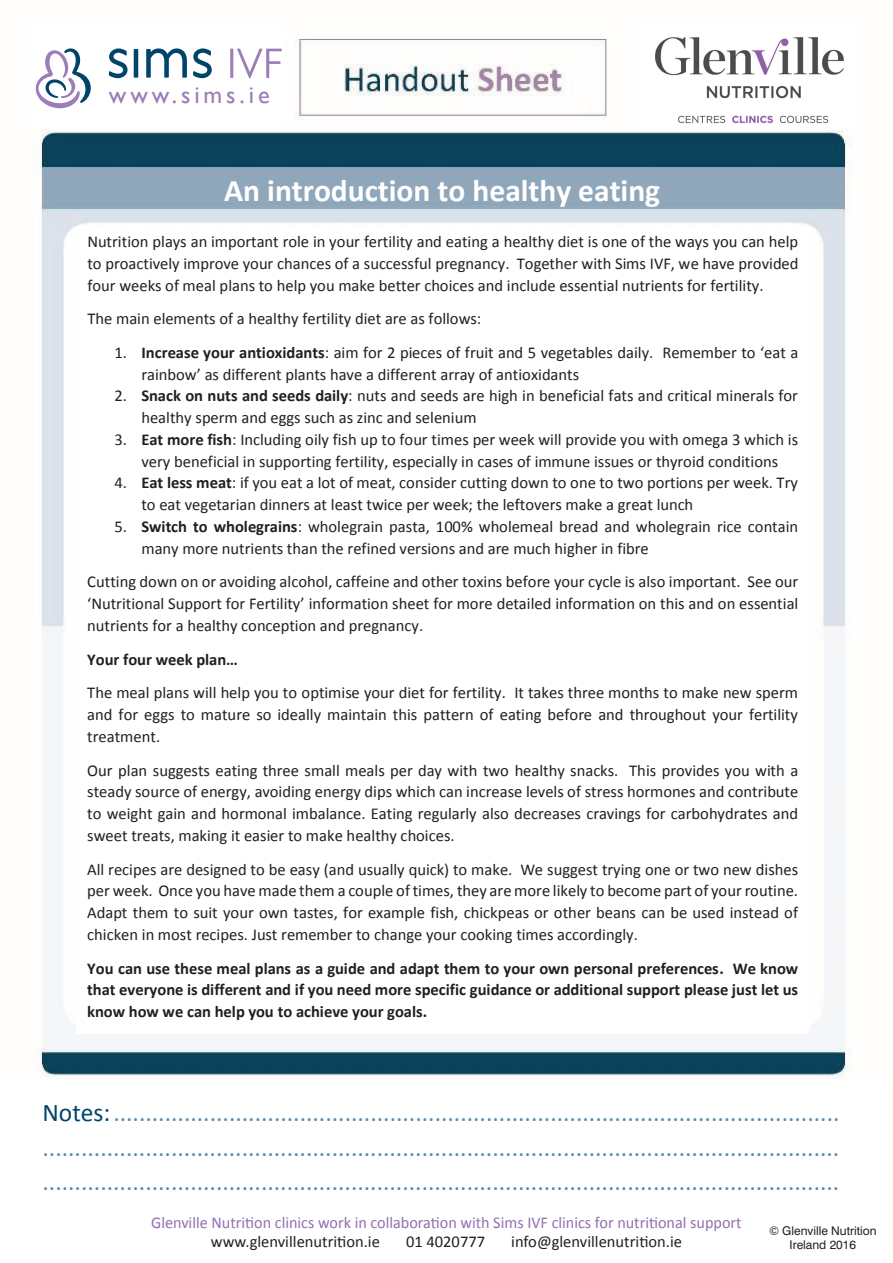
<style>
.page{position:relative;width:893px;height:1263px;background:#fff}
.page>*{position:absolute;margin:0;border:0;box-sizing:border-box;transform-origin:0 0}
.t1{font:700 31.5px "Calibri";color:#fff}
.t2{font:25.5px/34.5px "Calibri";color:#568aab;text-align:justify}
.t3{font:24.45px "Gill Sans";letter-spacing:.16em;color:#9b7db8}
.t4{font:16.5px/21.8px "Calibri";color:#231f20;text-align:justify}
.t5{font:700 16.5px/21.8px "Calibri";letter-spacing:-.005em;color:#231f20;text-align:justify}
.t6{font:16.5px "Calibri";color:#936fb0}
.t7{font:12px/14.4px "Swiss 721 BT";color:#231f20;text-align:center}
.s1{font-weight:700}
.s2{color:#00446a}
</style>
<div class="page">
<img style="left:39px;top:39px;width:813px;height:1041px">
<img style="left:77px;top:231px;width:732px;height:798px">
<div style="left:30px;top:27px;width:255px;height:98px;background:#fff"></div>
<svg style="left:36px;top:48px;width:55px;height:60px"></svg>
<svg style="left:109px;top:48px;width:19px;height:30px"></svg>
<svg style="left:134px;top:49px;width:4px;height:29px"></svg>
<svg style="left:146px;top:48px;width:41px;height:30px"></svg>
<svg style="left:193px;top:48px;width:19px;height:30px"></svg>
<svg style="left:230px;top:49px;width:52px;height:29px"></svg>
<div style="left:638px;top:21px;width:222px;height:107px;background:#fff"></div>
<img style="left:655px;top:37px;width:189px;height:87px">
<h3 class="t3" style="left:109px;top:80px;width:162px">www.sims.ie</h3>
<h1 class="t1" style="left:224px;top:171px;width:438px">An introduction to healthy eating</h1>
<p class="t4" style="left:87px;top:231px;width:713px">Nutrition plays an important role in your fertility and eating a healthy diet is one of the ways you can help to proactively improve your chances of a successful pregnancy. Together with Sims IVF, we have provided four weeks of meal plans to help you make better choices and include essential nutrients for fertility.</p>
<p class="t4" style="left:87px;top:308px;width:395px">The main elements of a healthy fertility diet are as follows:</p>
<p class="t4" style="left:141px;top:342px;width:658px;text-indent:-27px">1. <span class="s1">Increase your antioxidants</span>: aim for 2 pieces of fruit and 5 vegetables daily. Remember to ‘eat a rainbow’ as different plants have a different array of antioxidants</p>
<p class="t4" style="left:141px;top:385px;width:658px;text-indent:-27px">2. <span class="s1">Snack on nuts and seeds daily</span>: nuts and seeds are high in beneficial fats and critical minerals for healthy sperm and eggs such as zinc and selenium</p>
<p class="t4" style="left:114px;top:429px;width:685px;text-align:center">3. <span class="s1">Eat more fish</span>: Including oily fish up to four times per week will provide you with omega 3 which is very beneficial in supporting fertility, especially in cases of immune issues or thyroid conditions</p>
<p class="t4" style="left:141px;top:472px;width:658px;text-indent:-27px">4. <span class="s1">Eat less meat</span>: if you eat a lot of meat, consider cutting down to one to two portions per week. Try to eat vegetarian dinners at least twice per week; the leftovers make a great lunch</p>
<p class="t4" style="left:141px;top:516px;width:658px;text-indent:-27px">5. <span class="s1">Switch to wholegrains</span>: wholegrain pasta, 100% wholemeal bread and wholegrain rice contain many more nutrients than the refined versions and are much higher in fibre</p>
<p class="t4" style="left:87px;top:571px;width:713px">Cutting down on or avoiding alcohol, caffeine and other toxins before your cycle is also important. See our ‘Nutritional Support for Fertility’ information sheet for more detailed information on this and on essential nutrients for a healthy conception and pregnancy.</p>
<p class="t5" style="left:87px;top:648px;width:152px">Your four week plan…</p>
<p class="t4" style="left:87px;top:682px;width:712px">The meal plans will help you to optimise your diet for fertility. It takes three months to make new sperm and for eggs to mature so ideally maintain this pattern of eating before and throughout your fertility treatment.</p>
<p class="t4" style="left:87px;top:759px;width:713px">Our plan suggests eating three small meals per day with two healthy snacks. This provides you with a steady source of energy, avoiding energy dips which can increase levels of stress hormones and contribute to weight gain and hormonal imbalance. Eating regularly also decreases cravings for carbohydrates and sweet treats, making it easier to make healthy choices.</p>
<p class="t4" style="left:87px;top:858px;width:712px">All recipes are designed to be easy (and usually quick) to make. We suggest trying one or two new dishes per week. Once you have made them a couple of times, they are more likely to become part of your routine.<br>Adapt them to suit your own tastes, for example fish, chickpeas or other beans can be used instead of chicken in most recipes. Just remember to change your cooking times accordingly.</p>
<p class="t5" style="left:87px;top:957px;width:712px">You can use these meal plans as a guide and adapt them to your own personal preferences. We know that everyone is different and if you need more specific guidance or additional support please just let us know how we can help you to achieve your goals.</p>
<p class="t2" style="left:43px;top:1094px;width:798px"><span class="s2">Notes:</span>................................................................................................................. ............................................................................................................................ ............................................................................................................................</p>
<p class="t6" style="left:151px;top:1212px;width:592px">Glenville Nutrition clinics work in collaboration with Sims IVF clinics for nutritional support</p>
<p class="t4" style="left:211px;top:1230px;width:171px">www.glenvillenutrition.ie</p>
<p class="t4" style="left:406px;top:1230px;width:81px">01 4020777</p>
<p class="t4" style="left:511px;top:1230px;width:172px">info@glenvillenutrition.ie</p>
<p class="t7" style="left:769px;top:1223px;width:109px">© Glenville Nutrition<br>Ireland 2016</p>
</div>
